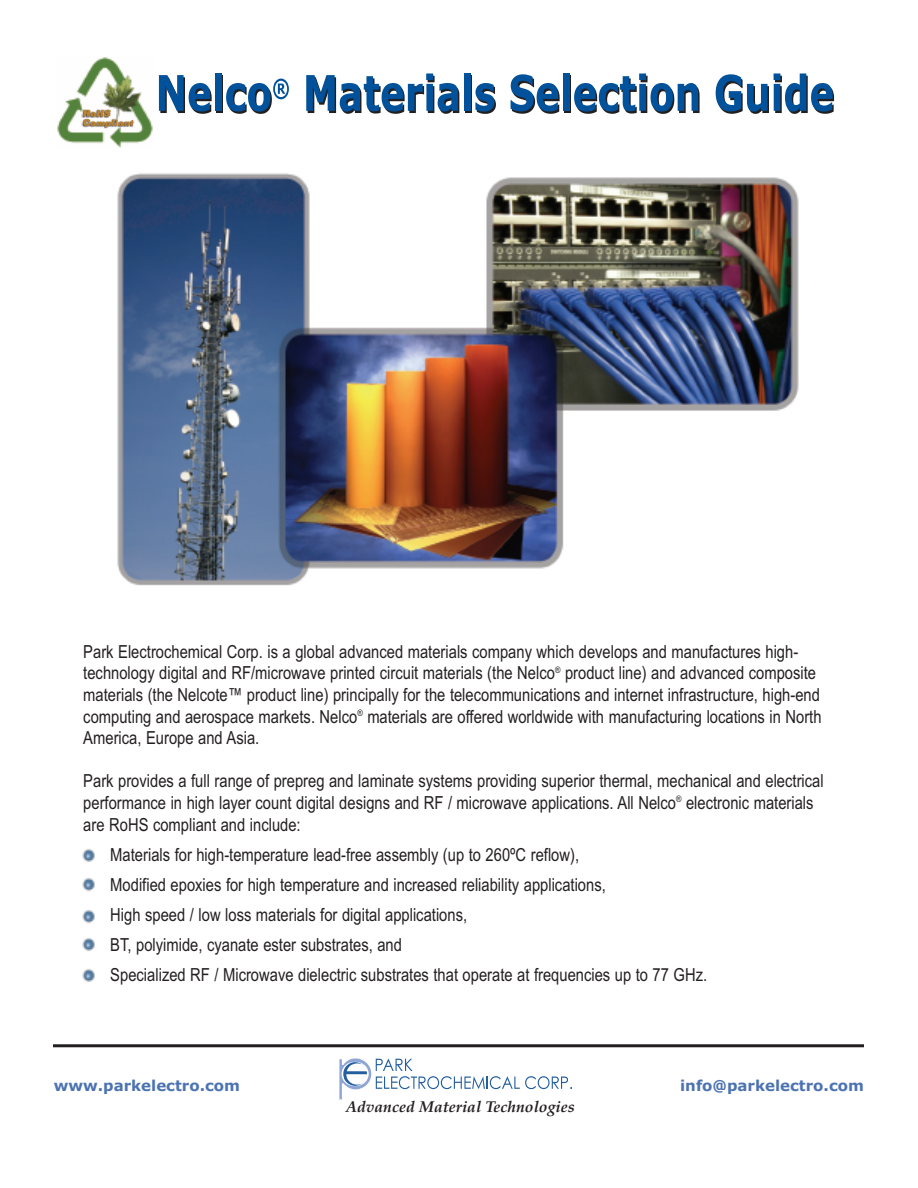
<style>
.page{position:relative;width:918px;height:1188px;background:#fff}
.page>*{position:absolute;margin:0;border:0;box-sizing:border-box;transform-origin:0 0}
.t1{font:18px/21.6px "Arial Narrow";color:#231f20}
.t2{font:italic 700 15.75px "Palatino";color:#231f20}
.t3{font:700 15px "Verdana";color:#4c73b1}
</style>
<div class="page">
<hr style="left:53px;top:1044px;width:811px;height:3px;background:#231f20">
<img style="left:117px;top:173px;width:682px;height:413px">
<img style="left:57px;top:57px;width:96px;height:90px">
<img style="left:83px;top:110px;width:47px;height:17px">
<svg style="left:216px;top:76px;width:7px;height:37px"></svg>
<div style="left:466px;top:76px;width:6px;height:37px;background:#231f20"></div>
<svg style="left:564px;top:76px;width:7px;height:37px"></svg>
<svg style="left:159px;top:75px;width:53px;height:39px"></svg>
<div style="left:215px;top:73px;width:6px;height:38px;background:#01529b"></div>
<svg style="left:226px;top:79px;width:63px;height:35px"></svg>
<svg style="left:306px;top:73px;width:153px;height:41px"></svg>
<div style="left:464px;top:73px;width:7px;height:38px;background:#01529b"></div>
<svg style="left:475px;top:83px;width:21px;height:31px"></svg>
<svg style="left:511px;top:74px;width:49px;height:40px"></svg>
<div style="left:563px;top:73px;width:6px;height:38px;background:#01529b"></div>
<svg style="left:574px;top:73px;width:126px;height:41px"></svg>
<svg style="left:716px;top:73px;width:118px;height:41px"></svg>
<img style="left:82px;top:849px;width:13px;height:13px">
<img style="left:82px;top:878px;width:13px;height:13px">
<img style="left:82px;top:910px;width:13px;height:13px">
<img style="left:82px;top:938px;width:13px;height:13px">
<img style="left:82px;top:969px;width:13px;height:13px">
<svg style="left:339px;top:1058px;width:233px;height:42px"></svg>
<p class="t1" style="left:83px;top:641px;width:740px">Park Electrochemical Corp. is a global advanced materials company which develops and manufactures high&shy;technology digital and RF/microwave printed circuit materials (the Nelco<sup>®</sup> product line) and advanced composite materials (the Nelcote™ product line) principally for the telecommunications and internet infrastructure, high-end computing and aerospace markets. Nelco<sup>®</sup> materials are offered worldwide with manufacturing locations in North America, Europe and Asia.</p>
<p class="t1" style="left:83px;top:770px;width:742px">Park provides a full range of prepreg and laminate systems providing superior thermal, mechanical and electrical performance in high layer count digital designs and RF / microwave applications. All Nelco<sup>®</sup> electronic materials are RoHS compliant and include:</p>
<p class="t1" style="left:110px;top:839px;width:598px;line-height:30px">Materials for high-temperature lead-free assembly (up to 260ºC reflow),<br>Modified epoxies for high temperature and increased reliability applications,<br>High speed / low loss materials for digital applications,<br>BT, polyimide, cyanate ester substrates, and<br>Specialized RF / Microwave dielectric substrates that operate at frequencies up to 77 GHz.</p>
<h2 class="t3" style="left:54px;top:1077px;width:188px">www.parkelectro.com</h2>
<h1 class="t3" style="left:680px;top:1077px;width:185px">info@parkelectro.com</h1>
<p class="t2" style="left:346px;top:1098px;width:231px">Advanced Material Technologies</p>
</div>
